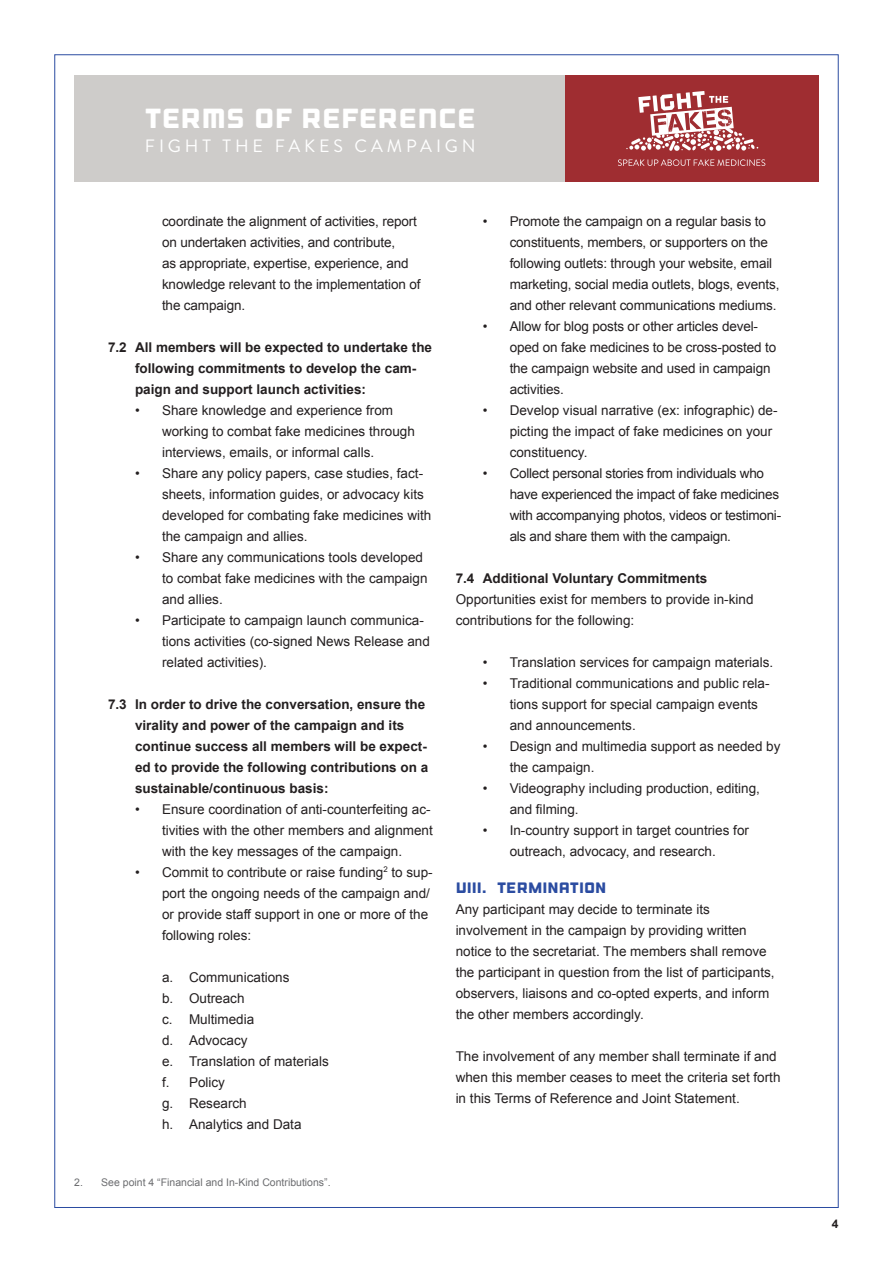
<style>
.page{position:relative;width:893px;height:1263px;background:#fff}
.page>*{position:absolute;margin:0;border:0;box-sizing:border-box;transform-origin:0 0}
.t1{font:27.45px "Outage";color:#fff}
.t2{font:17.85px "Brandon Grotesque";letter-spacing:.22em;color:#fff}
.Subhead{font:15px "Outage";color:#2b4ca1}
.Bullet{font:13.5px/21px "Arial";color:#231f20}
.Paragraph_Style_1{font:13.5px/21px "Arial";color:#231f20}
.Bullet_5{font:700 13.5px/21px "Arial";color:#231f20}
.Bullet-2{font:13.5px/21px "Arial";letter-spacing:-.02em;color:#231f20}
.Bullet_abcde{font:13.5px "Arial";color:#231f20}
.t3{font:700 12px "Arial";color:#231f20}
.footnotes{font:10.5px "Arial";color:#6c6d70}
</style>
<div class="page">
<div style="left:565px;top:75px;width:254px;height:107px;background:#9f2d31"></div>
<div style="left:74px;top:75px;width:491px;height:107px;background:#ceccca"></div>
<svg style="left:626px;top:91px;width:132px;height:60px"></svg>
<svg style="left:618px;top:159px;width:147px;height:7px"></svg>
<h1 class="t1" style="left:145px;top:103px;width:333px">TERMS OF REFERENCE</h1>
<h2 class="t2" style="left:145px;top:134px;width:332px">FIGHT THE FAKES CAMPAIGN</h2>
<p class="Bullet" style="left:162px;top:211px;width:260px">coordinate the alignment of activities, report on undertaken activities, and contribute,<br>as appropriate, expertise, experience, and knowledge relevant to the implementation of the campaign.</p>
<p class="Bullet_5" style="left:135px;top:337px;width:299px;text-indent:-27px">7.2 All members will be expected to undertake the following commitments to develop the cam&shy;paign and support launch activities:</p>
<p class="Bullet" style="left:162px;top:400px;width:254px;text-indent:-27px">• Share knowledge and experience from working to combat fake medicines through interviews, emails, or informal calls.</p>
<p class="Bullet" style="left:162px;top:463px;width:271px;text-indent:-27px">• Share any policy papers, case studies, fact&shy;sheets, information guides, or advocacy kits developed for combating fake medicines with the campaign and allies.</p>
<p class="Bullet" style="left:162px;top:547px;width:267px;text-indent:-27px">• Share any communications tools developed to combat fake medicines with the campaign and allies.</p>
<p class="Bullet" style="left:162px;top:610px;width:269px;text-indent:-27px">• Participate to campaign launch communica&shy;tions activities (co-signed News Release and related activities).</p>
<p class="Bullet_5" style="left:135px;top:694px;width:295px;text-indent:-27px">7.3 In order to drive the conversation, ensure the virality and power of the campaign and its continue success all members will be expect&shy;ed to provide the following contributions on a sustainable/continuous basis:</p>
<p class="Bullet" style="left:162px;top:799px;width:272px;text-indent:-27px">• Ensure coordination of anti-counterfeiting ac&shy;tivities with the other members and alignment with the key messages of the campaign.</p>
<p class="Bullet" style="left:162px;top:862px;width:272px;text-indent:-27px">• Commit to contribute or raise funding<sup>2</sup> to sup&shy;port the ongoing needs of the campaign and/ or provide staff support in one or more of the following roles:</p>
<p class="Bullet_abcde" style="left:162px;top:968px;width:129px">a. Communications</p>
<p class="Bullet_abcde" style="left:162px;top:989px;width:84px">b. Outreach</p>
<p class="Bullet_abcde" style="left:162px;top:1010px;width:94px">c. Multimedia</p>
<p class="Bullet_abcde" style="left:162px;top:1031px;width:87px">d. Advocacy</p>
<p class="Bullet_abcde" style="left:162px;top:1052px;width:168px">e. Translation of materials</p>
<p class="Bullet_abcde" style="left:162px;top:1073px;width:65px">f. Policy</p>
<p class="Bullet_abcde" style="left:162px;top:1094px;width:86px">g. Research</p>
<p class="Bullet_abcde" style="left:162px;top:1115px;width:141px">h. Analytics and Data</p>
<p class="footnotes" style="left:74px;top:1175px;width:258px">2. See point 4 “Financial and In-Kind Contributions”.</p>
<p class="Bullet" style="left:510px;top:211px;width:271px;text-indent:-27px">• Promote the campaign on a regular basis to constituents, members, or supporters on the following outlets: through your website, email marketing, social media outlets, blogs, events, and other relevant communications mediums.</p>
<p class="Bullet" style="left:510px;top:316px;width:268px;text-indent:-27px">• Allow for blog posts or other articles devel&shy;oped on fake medicines to be cross-posted to the campaign website and used in campaign activities.</p>
<p class="Bullet" style="left:510px;top:400px;width:269px;text-indent:-27px">• Develop visual narrative (ex: infographic) de&shy;picting the impact of fake medicines on your constituency.</p>
<p class="Bullet-2" style="left:510px;top:463px;width:273px;text-indent:-27px">• Collect personal stories from individuals who have experienced the impact of fake medicines with accompanying photos, videos or testimoni&shy;als and share them with the campaign.</p>
<p class="Bullet_5" style="left:456px;top:568px;width:253px">7.4 Additional Voluntary Commitments</p>
<p class="Paragraph_Style_1" style="left:456px;top:589px;width:299px">Opportunities exist for members to provide in-kind contributions for the following:</p>
<p class="Bullet" style="left:483px;top:652px;width:292px">• Translation services for campaign materials.</p>
<p class="Bullet" style="left:510px;top:673px;width:261px;text-indent:-27px">• Traditional communications and public rela&shy;tions support for special campaign events and announcements.</p>
<p class="Bullet" style="left:510px;top:736px;width:272px;text-indent:-27px">• Design and multimedia support as needed by the campaign.</p>
<p class="Bullet" style="left:510px;top:778px;width:252px;text-indent:-27px">• Videography including production, editing, and filming.</p>
<p class="Bullet" style="left:483px;top:820px;width:268px;text-align:center">• In-country support in target countries for outreach, advocacy, and research.</p>
<p class="Subhead" style="left:456px;top:879px;width:152px">VIII. TERMINATION</p>
<p class="Paragraph_Style_1" style="left:456px;top:899px;width:320px">Any participant may decide to terminate its involvement in the campaign by providing written notice to the secretariat. The members shall remove the participant in question from the list of participants, observers, liaisons and co-opted experts, and inform the other members accordingly.</p>
<p class="Paragraph_Style_1" style="left:456px;top:1046px;width:326px">The involvement of any member shall terminate if and when this member ceases to meet the criteria set forth in this Terms of Reference and Joint Statement.</p>
<p class="t3" style="left:832px;top:1216px;width:8px">4</p>
</div>
